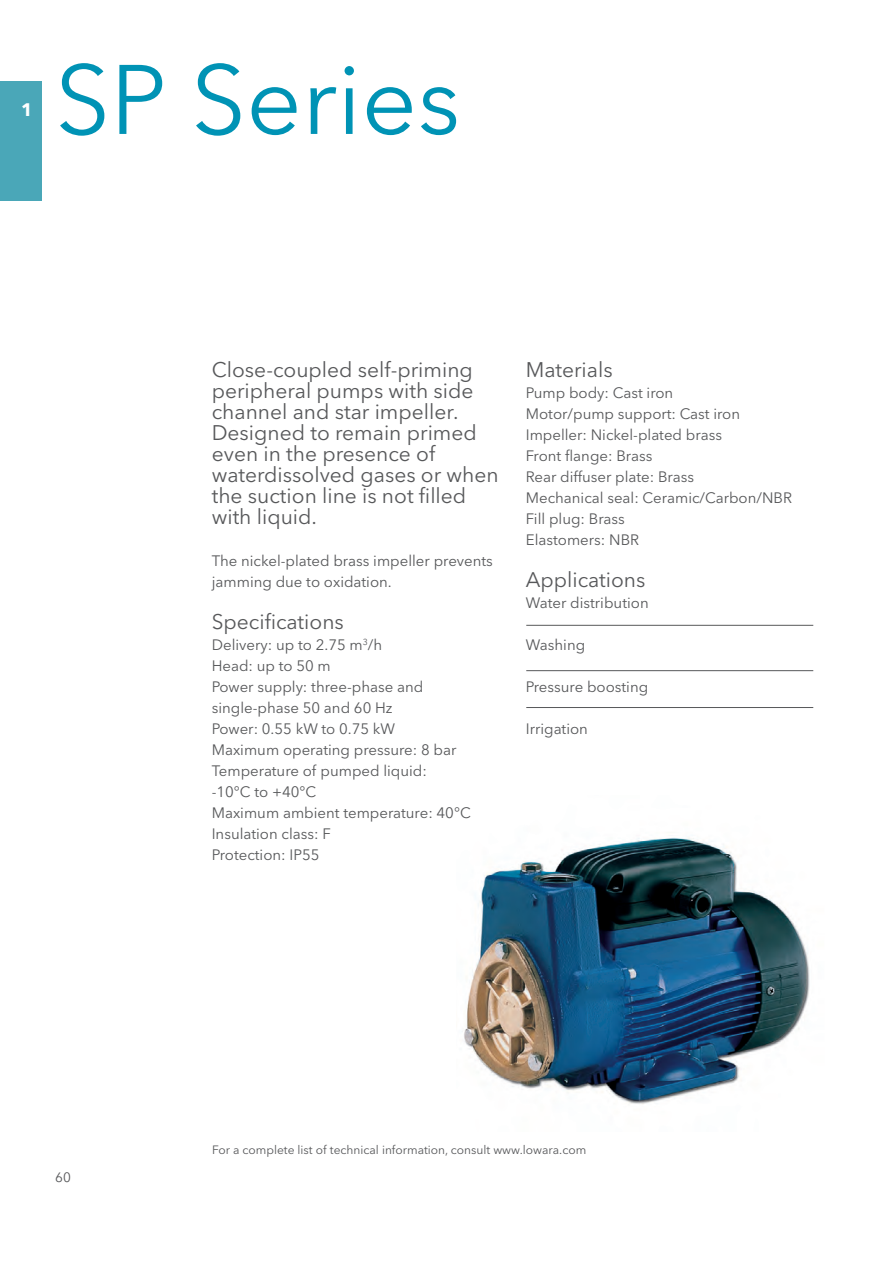
<style>
.page{position:relative;width:893px;height:1263px;background:#fff}
.page>*{position:absolute;margin:0;border:0;box-sizing:border-box;transform-origin:0 0}
.t1{font:97.5px "Avenir Next LT Pro";color:#0093b5}
.t2{font:21px/21px "Avenir Next LT Pro";color:#57585a}
.t3{font:700 18px "Avenir Next LT Pro";color:#fff}
.t4{font:15px/21px "Avenir Next LT Pro";color:#57585a}
.t5{font:13.5px "Avenir Next LT Pro";color:#57585a}
.t6{font:12px "Avenir Next LT Pro";color:#57585a}
</style>
<div class="page">
<div style="left:0;top:81px;width:41px;height:119px;background:#4aa7b8"></div>
<img style="left:464px;top:837px;width:346px;height:267px">
<hr style="left:526px;top:625px;width:287px;height:1px;background:#57585a">
<hr style="left:526px;top:670px;width:287px;height:1px;background:#57585a">
<hr style="left:526px;top:707px;width:287px;height:1px;background:#57585a">
<p class="t3" style="left:21px;top:103px;width:13px">1</p>
<p class="t1" style="left:55px;top:60px;width:407px">SP Series</p>
<p class="t2" style="left:212px;top:361px;width:288px">Close-coupled self-priming peripheral pumps with side channel and star impeller.<br>Designed to remain primed even in the presence of waterdissolved gases or when the suction line is not filled with liquid.</p>
<p class="t4" style="left:212px;top:551px;width:283px">The nickel-plated brass impeller prevents jamming due to oxidation.</p>
<p class="t2" style="left:212px;top:613px;width:134px">Specifications</p>
<p class="t4" style="left:212px;top:635px;width:261px">Delivery: up to 2.75 m<sup>3</sup>/h<br>Head: up to 50 m<br>Power supply: three-phase and single-phase 50 and 60 Hz<br>Power: 0.55 kW to 0.75 kW<br>Maximum operating pressure: 8 bar<br>Temperature of pumped liquid:<br>-10°C to +40°C<br>Maximum ambient temperature: 40°C<br>Insulation class: F<br>Protection: IP55</p>
<p class="t2" style="left:526px;top:361px;width:88px">Materials</p>
<p class="t4" style="left:526px;top:383px;width:268px">Pump body: Cast iron<br>Motor/pump support: Cast iron<br>Impeller: Nickel-plated brass<br>Front flange: Brass<br>Rear diffuser plate: Brass<br>Mechanical seal: Ceramic/Carbon/NBR<br>Fill plug: Brass<br>Elastomers: NBR</p>
<p class="t2" style="left:526px;top:571px;width:121px">Applications</p>
<p class="t4" style="left:526px;top:593px;width:124px">Water distribution</p>
<p class="t4" style="left:526px;top:635px;width:61px">Washing</p>
<p class="t4" style="left:526px;top:677px;width:124px">Pressure boosting</p>
<p class="t4" style="left:526px;top:719px;width:64px">Irrigation</p>
<p class="t5" style="left:55px;top:1172px;width:17px">60</p>
<p class="t6" style="left:212px;top:1145px;width:375px">For a complete list of technical information, consult www.lowara.com</p>
</div>
